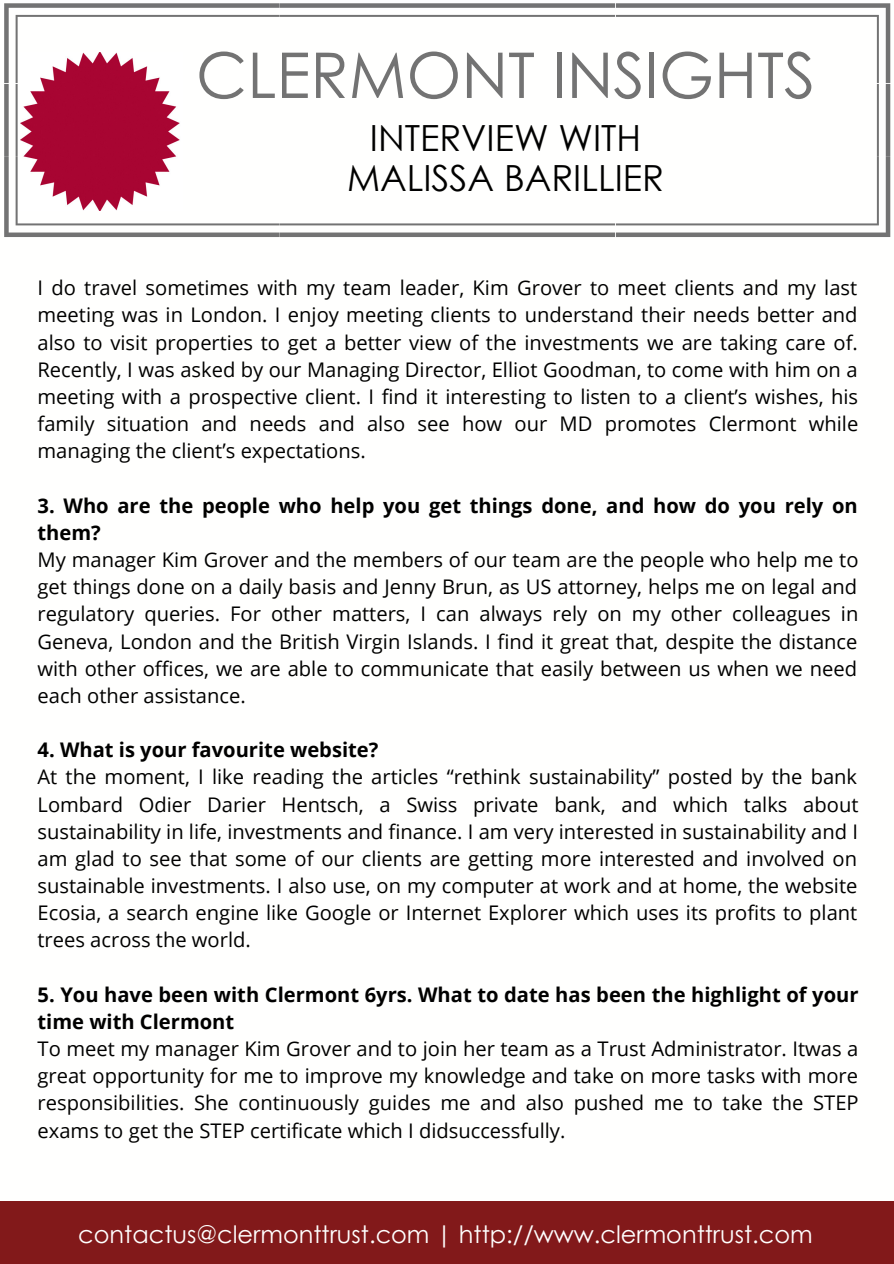
<style>
.page{position:relative;width:894px;height:1264px;background:#fff}
.page>*{position:absolute;margin:0;border:0;box-sizing:border-box;transform-origin:0 0}
.t1{font:63px "Century Gothic";color:#737373}
.t2{font:36px/40.5px "Century Gothic";color:#000;text-align:center}
.t3{font:24px "Century Gothic";color:#fffffe}
.t4{font:20.1px/27.2px "Open Sans";color:#000;text-align:justify}
.t5{font:700 20.1px/27.2px "Open Sans";color:#000}
</style>
<div class="page">
<div style="left:0;top:1201px;width:893px;height:62px;background:#82191a"></div>
<svg style="left:4px;top:3px;width:886px;height:234px"></svg>
<img style="left:21px;top:53px;width:162px;height:157px">
<h1 class="t1" style="left:196px;top:35px;width:620px">CLERMONT INSIGHTS</h1>
<h2 class="t2" style="left:347px;top:116px;width:318px">INTERVIEW WITH<br>MALISSA BARILLIER</h2>
<p class="t4" style="left:38px;top:274px;width:822px">I do travel sometimes with my team leader, Kim Grover to meet clients and my last meeting was in London. I enjoy meeting clients to understand their needs better and also to visit properties to get a better view of the investments we are taking care of.<br>Recently, I was asked by our Managing Director, Elliot Goodman, to come with him on a meeting with a prospective client. I find it interesting to listen to a client’s wishes, his family situation and needs and also see how our MD promotes Clermont while managing the client’s expectations.</p>
<p class="t5" style="left:38px;top:491px;width:821px">3. Who are the people who help you get things done, and how do you rely on them?</p>
<p class="t4" style="left:38px;top:545px;width:822px">My manager Kim Grover and the members of our team are the people who help me to get things done on a daily basis and Jenny Brun, as US attorney, helps me on legal and regulatory queries. For other matters, I can always rely on my other colleagues in Geneva, London and the British Virgin Islands. I find it great that, despite the distance with other offices, we are able to communicate that easily between us when we need each other assistance.</p>
<p class="t5" style="left:38px;top:735px;width:342px">4. What is your favourite website?</p>
<p class="t4" style="left:38px;top:763px;width:822px">At the moment, I like reading the articles “rethink sustainability” posted by the bank Lombard Odier Darier Hentsch, a Swiss private bank, and which talks about sustainability in life, investments and finance. I am very interested in sustainability and I am glad to see that some of our clients are getting more interested and involved on sustainable investments. I also use, on my computer at work and at home, the website Ecosia, a search engine like Google or Internet Explorer which uses its profits to plant trees across the world.</p>
<p class="t5" style="left:38px;top:980px;width:822px">5. You have been with Clermont 6yrs. What to date has been the highlight of your time with Clermont</p>
<p class="t4" style="left:38px;top:1034px;width:822px">To meet my manager Kim Grover and to join her team as a Trust Administrator. Itwas a great opportunity for me to improve my knowledge and take on more tasks with more responsibilities. She continuously guides me and also pushed me to take the STEP exams to get the STEP certificate which I didsuccessfully.</p>
<p class="t3" style="left:78px;top:1218px;width:735px">contactus@clermonttrust.com | http://www.clermonttrust.com</p>
</div>
